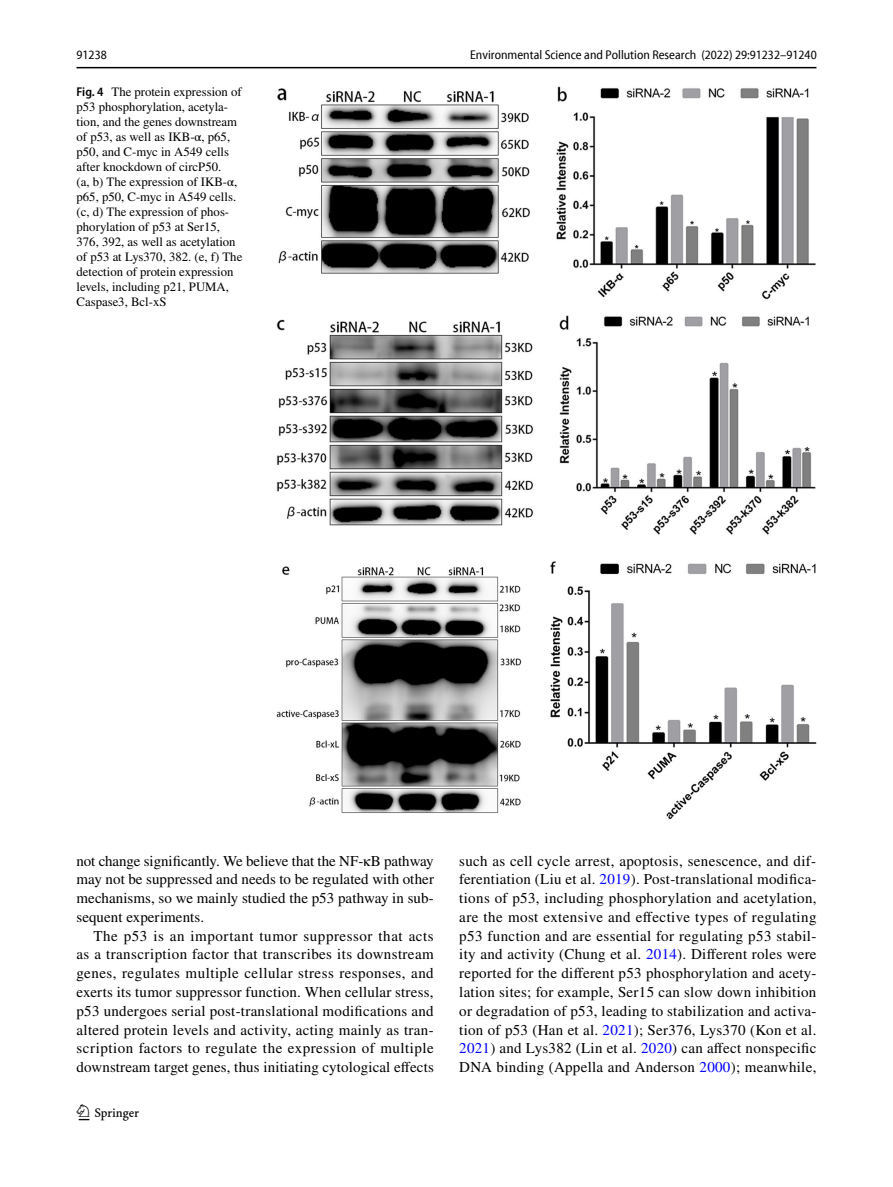
<style>
.page{position:relative;width:893px;height:1187px;background:#fff}
.page>*{position:absolute;margin:0;border:0;box-sizing:border-box;transform-origin:0 0}
.t1{font:22.5px "Springnew Regular 3";color:#000}
.t2{font:15px/18.8px "STIX";letter-spacing:.01em;color:#000;text-align:justify}
.t3{font:12.75px/15px "STIX";color:#000}
.t4{font:semi-condensed 12.75px "Myriad Pro Unic";color:#000}
.s1{font-family:"Myriad Pro";font-weight:600;font-stretch:semi-condensed}
.s2{color:#00f}
</style>
<div class="page">
<hr style="left:77px;top:67px;width:739px;height:1px;background:#000">
<img style="left:276px;top:87px;width:540px;height:732px">
<p class="t4" style="left:77px;top:50px;width:32px">91238</p>
<p class="t4" style="left:470px;top:50px;width:348px">Environmental Science and Pollution Research (2022) 29:91232–91240</p>
<p class="t3" style="left:77px;top:85px;width:167px"><span class="s1">Fig. 4</span> The protein expression of p53 phosphorylation, acetyla&shy;tion, and the genes downstream of p53, as well as IKB-α, p65, p50, and C-myc in A549 cells after knockdown of circP50.<br>(a, b) The expression of IKB-α, p65, p50, C-myc in A549 cells. (c, d) The expression of phos&shy;phorylation of p53 at Ser15,<br>376, 392, as well as acetylation of p53 at Lys370, 382. (e, f) The detection of protein expression levels, including p21, PUMA,<br>Caspase3, Bcl-xS</p>
<p class="t2" style="left:77px;top:852px;width:359px">not change significantly. We believe that the NF-κB pathway may not be suppressed and needs to be regulated with other mechanisms, so we mainly studied the p53 pathway in sub&shy;sequent experiments.</p>
<p class="t2" style="left:77px;top:927px;width:359px;text-indent:17px">The p53 is an important tumor suppressor that acts as a transcription factor that transcribes its downstream genes, regulates multiple cellular stress responses, and exerts its tumor suppressor function. When cellular stress, p53 undergoes serial post-translational modifications and altered protein levels and activity, acting mainly as tran&shy;scription factors to regulate the expression of multiple downstream target genes, thus initiating cytological effects</p>
<h1 class="t1" style="left:79px;top:1104px;width:62px">1 3</h1>
<p class="t2" style="left:459px;top:852px;width:359px">such as cell cycle arrest, apoptosis, senescence, and dif&shy;ferentiation (Liu et al. <span class="s2">2019</span>). Post-translational modifica&shy;tions of p53, including phosphorylation and acetylation, are the most extensive and effective types of regulating p53 function and are essential for regulating p53 stabil&shy;ity and activity (Chung et al. <span class="s2">2014</span>). Different roles were reported for the different p53 phosphorylation and acety&shy;lation sites; for example, Ser15 can slow down inhibition or degradation of p53, leading to stabilization and activa&shy;tion of p53 (Han et al. <span class="s2">2021</span>); Ser376, Lys370 (Kon et al.<br><span class="s2">2021</span>) and Lys382 (Lin et al. <span class="s2">2020</span>) can affect nonspecific DNA binding (Appella and Anderson <span class="s2">2000</span>); meanwhile,</p>
</div>
